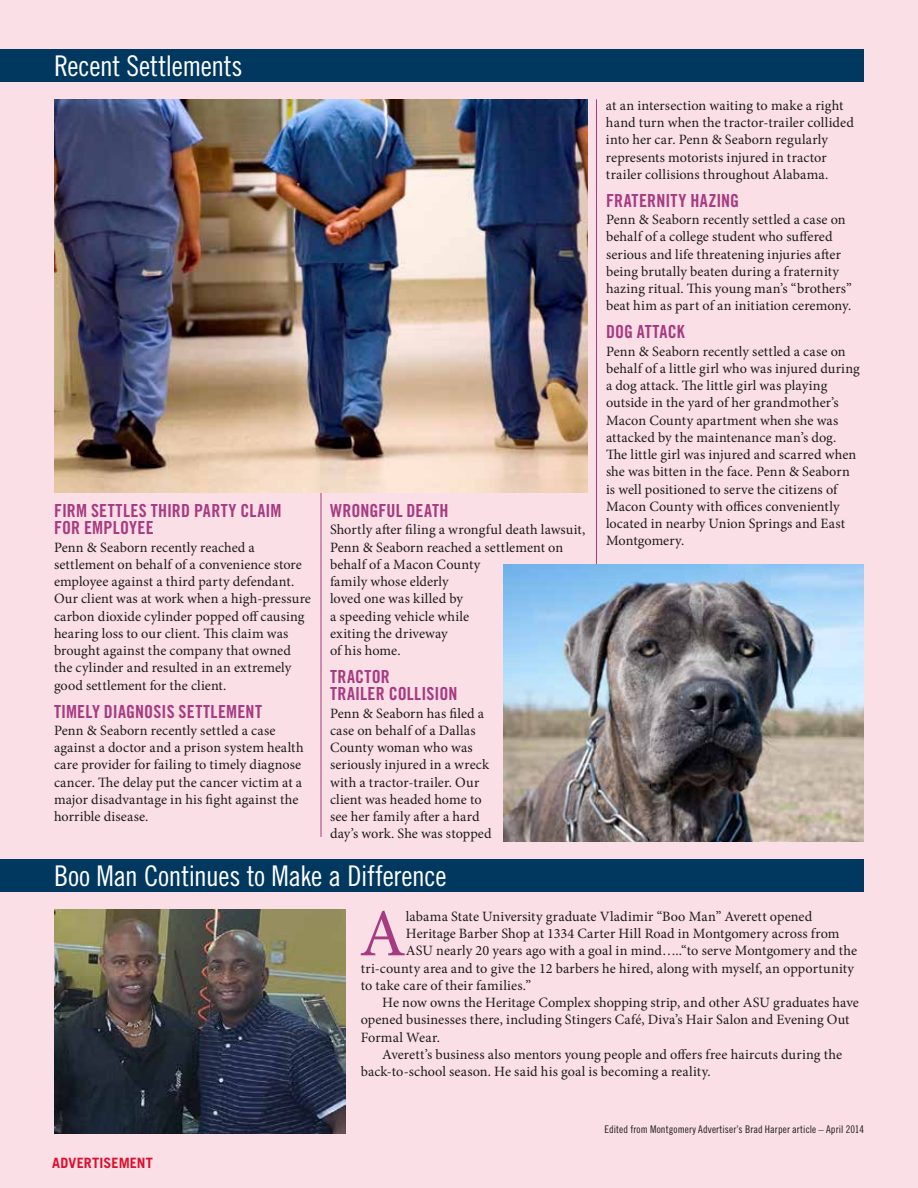
<style>
.page{position:relative;width:918px;height:1188px;background:#fbdfe7}
.page>*{position:absolute;margin:0;border:0;box-sizing:border-box;transform-origin:0 0}
.t1{font:67.35px "Minion Pro";color:#a73b81}
.t2{font:28.5px "Trade Gothic Cond Eighteen";letter-spacing:-.015em;color:#fff}
.t3{font:18px/17.2px "Trade Gothic Bold Cond Twenty";letter-spacing:.01em;color:#a73b81}
.t4{font:14.25px/17.2px "Minion Pro";letter-spacing:.01em;color:#1c1b1a}
.t5{font:700 14.25px "Trade Gothic";letter-spacing:.01em;color:#de0e2c}
.t6{font:10.5px "Trade Gothic Cond Eighteen";letter-spacing:.01em;color:#1c1b1a}
</style>
<div class="page">
<div style="left:0;top:50px;width:864px;height:32px;background:#00385f"></div>
<div style="left:0;top:860px;width:864px;height:32px;background:#00385f"></div>
<hr style="left:321px;top:99px;width:1px;height:738px;background:#a73b81">
<hr style="left:596px;top:99px;width:1px;height:738px;background:#a73b81">
<img style="left:54px;top:99px;width:534px;height:393px">
<img style="left:503px;top:565px;width:361px;height:276px">
<img style="left:54px;top:909px;width:292px;height:225px">
<h2 class="t2" style="left:54px;top:49px;width:190px">Recent Settlements</h2>
<p class="t3" style="left:54px;top:502px;width:229px">FIRM SETTLES THIRD PARTY CLAIM<br>FOR EMPLOYEE</p>
<p class="t4" style="left:54px;top:538px;width:259px">Penn &amp; Seaborn recently reached a settlement on behalf of a convenience store employee against a third party defendant.<br>Our client was at work when a high-pressure carbon dioxide cylinder popped off causing hearing loss to our client. This claim was brought against the company that owned the cylinder and resulted in an extremely good settlement for the client.</p>
<p class="t3" style="left:54px;top:702px;width:210px">TIMELY DIAGNOSIS SETTLEMENT</p>
<p class="t4" style="left:54px;top:722px;width:251px">Penn &amp; Seaborn recently settled a case against a doctor and a prison system health care provider for failing to timely diagnose cancer. The delay put the cancer victim at a major disadvantage in his fight against the horrible disease.</p>
<p class="t3" style="left:330px;top:502px;width:120px">WRONGFUL DEATH</p>
<p class="t4" style="left:330px;top:521px;width:257px">Shortly after filing a wrongful death lawsuit,<br>Penn &amp; Seaborn reached a settlement on behalf of a Macon County<br>family whose elderly<br>loved one was killed by<br>a speeding vehicle while<br>exiting the driveway<br>of his home.</p>
<p class="t3" style="left:330px;top:668px;width:129px">TRACTOR<br>TRAILER COLLISION</p>
<p class="t4" style="left:330px;top:704px;width:163px">Penn &amp; Seaborn has filed a case on behalf of a Dallas<br>County woman who was seriously injured in a wreck with a tractor-trailer. Our client was headed home to see her family after a hard day’s work. She was stopped</p>
<h2 class="t2" style="left:54px;top:859px;width:394px">Boo Man Continues to Make a Difference</h2>
<p class="t4" style="left:606px;top:97px;width:249px">at an intersection waiting to make a right hand turn when the tractor-trailer collided into her car. Penn &amp; Seaborn regularly represents motorists injured in tractor trailer collisions throughout Alabama.</p>
<p class="t3" style="left:606px;top:192px;width:135px">FRATERNITY HAZING</p>
<p class="t4" style="left:606px;top:211px;width:247px">Penn &amp; Seaborn recently settled a case on behalf of a college student who suffered serious and life threatening injuries after being brutally beaten during a fraternity hazing ritual. This young man’s “brothers” beat him as part of an initiation ceremony.</p>
<p class="t3" style="left:606px;top:323px;width:80px">DOG ATTACK</p>
<p class="t4" style="left:606px;top:342px;width:255px">Penn &amp; Seaborn recently settled a case on behalf of a little girl who was injured during a dog attack. The little girl was playing outside in the yard of her grandmother’s Macon County apartment when she was attacked by the maintenance man’s dog.<br>The little girl was injured and scarred when she was bitten in the face. Penn &amp; Seaborn is well positioned to serve the citizens of Macon County with offices conveniently located in nearby Union Springs and East Montgomery.</p>
<h1 class="t1" style="left:359px;top:889px;width:48px">A</h1>
<p class="t4" style="left:406px;top:908px;width:408px">labama State University graduate Vladimir “Boo Man” Averett opened</p>
<p class="t4" style="left:406px;top:925px;width:435px">Heritage Barber Shop at 1334 Carter Hill Road in Montgomery across from</p>
<p class="t4" style="left:406px;top:942px;width:453px">ASU nearly 20 years ago with a goal in mind…..“to serve Montgomery and the</p>
<p class="t4" style="left:361px;top:959px;width:495px">tri-county area and to give the 12 barbers he hired, along with myself, an opportunity</p>
<p class="t4" style="left:361px;top:977px;width:172px">to take care of their families.”</p>
<p class="t4" style="left:382px;top:994px;width:478px">He now owns the Heritage Complex shopping strip, and other ASU graduates have</p>
<p class="t4" style="left:361px;top:1011px;width:490px">opened businesses there, including Stingers Café, Diva’s Hair Salon and Evening Out</p>
<p class="t4" style="left:361px;top:1028px;width:81px">Formal Wear.</p>
<p class="t4" style="left:382px;top:1046px;width:461px">Averett’s business also mentors young people and offers free haircuts during the</p>
<p class="t4" style="left:361px;top:1063px;width:352px">back-to-school season. He said his goal is becoming a reality.</p>
<p class="t5" style="left:52px;top:1154px;width:102px">ADVERTISEMENT</p>
<p class="t6" style="left:604px;top:1123px;width:261px">Edited from Montgomery Advertiser’s Brad Harper article – April 2014</p>
</div>
